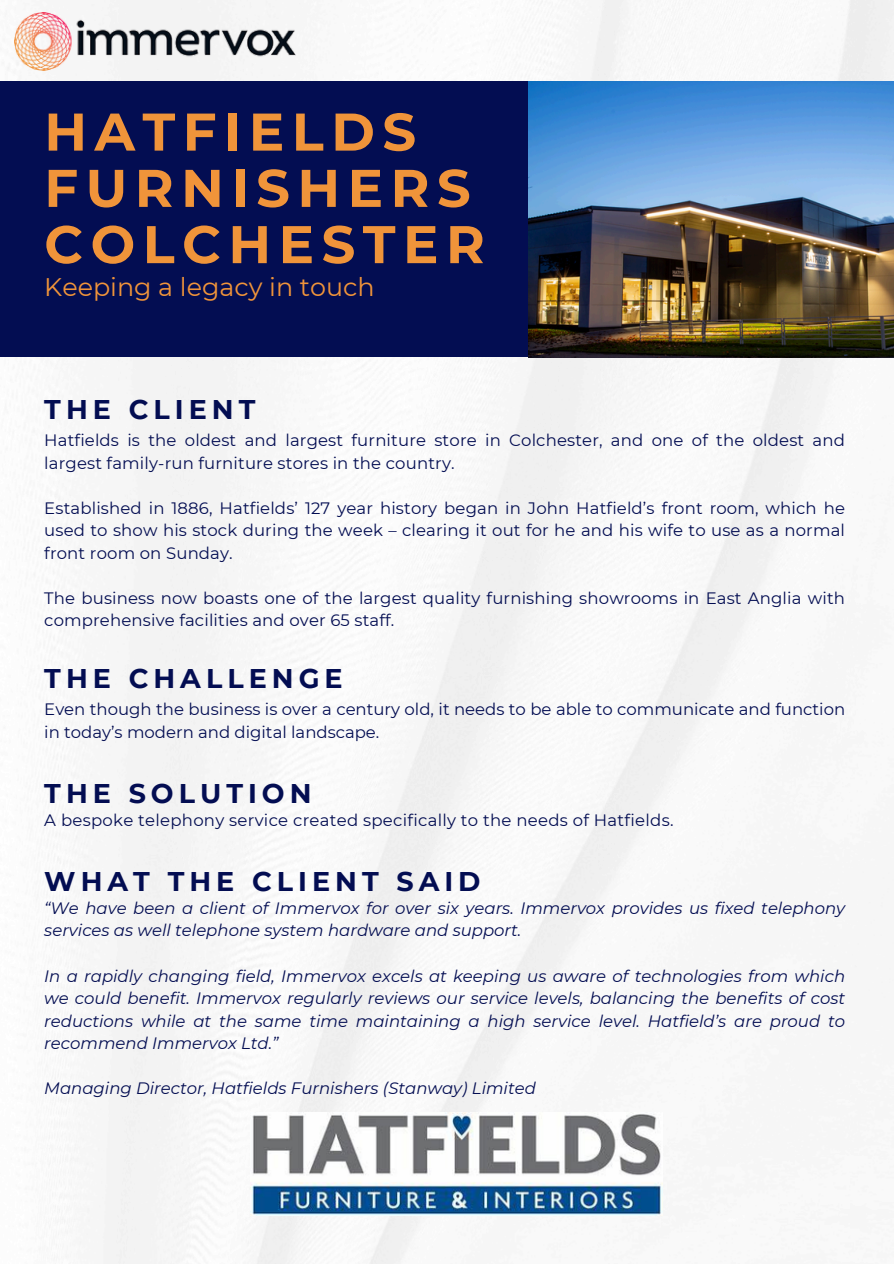
<style>
.page{position:relative;width:894px;height:1264px;background:#fff}
.page>*{position:absolute;margin:0;border:0;box-sizing:border-box;transform-origin:0 0}
.t1{font:700 52.95px/56.2px "Montserrat";letter-spacing:.14em;color:#f0943a}
.t2{font:700 27px "Montserrat";letter-spacing:.185em;color:#030d52}
.t3{font:25.35px "Montserrat";color:#f0943a}
.t4{font:16.5px/22.5px "Montserrat";letter-spacing:.01em;color:#030d52}
.t5{font:italic 16.5px/22.5px "Montserrat";color:#030d52}
</style>
<div class="page">
<img style="left:0;top:0;width:893px;height:1263px">
<div style="left:0;top:82px;width:893px;height:275px;background:#030d52"></div>
<img style="left:14px;top:13px;width:282px;height:57px">
<img style="left:528px;top:82px;width:365px;height:275px">
<img style="left:250px;top:1112px;width:412px;height:103px">
<p class="t1" style="left:44px;top:103px;width:442px">HATFIELDS<br>FURNISHERS<br>COLCHESTER</p>
<p class="t3" style="left:44px;top:271px;width:332px">Keeping a legacy in touch</p>
<p class="t2" style="left:44px;top:393px;width:212px">THE CLIENT</p>
<p class="t4" style="left:44px;top:429px;width:802px">Hatfields is the oldest and largest furniture store in Colchester, and one of the oldest and largest family-run furniture stores in the country.</p>
<h2 class="t4" style="left:44px;top:496px;width:802px;text-align:justify">Established in 1886, Hatfields’ 127 year history began in John Hatfield’s front room, which he used to show his stock during the week – clearing it out for he and his wife to use as a normal front room on Sunday.</h2>
<p class="t4" style="left:44px;top:586px;width:802px">The business now boasts one of the largest quality furnishing showrooms in East Anglia with comprehensive facilities and over 65 staff.</p>
<p class="t2" style="left:44px;top:662px;width:300px">THE CHALLENGE</p>
<p class="t4" style="left:44px;top:697px;width:802px">Even though the business is over a century old, it needs to be able to communicate and function in today’s modern and digital landscape.</p>
<p class="t2" style="left:44px;top:776px;width:269px">THE SOLUTION</p>
<p class="t4" style="left:44px;top:808px;width:630px">A bespoke telephony service created specifically to the needs of Hatfields.</p>
<h1 class="t2" style="left:44px;top:864px;width:437px">WHAT THE CLIENT SAID</h1>
<p class="t5" style="left:44px;top:896px;width:802px">“We have been a client of Immervox for over six years. Immervox provides us fixed telephony services as well telephone system hardware and support.</p>
<h1 class="t5" style="left:44px;top:964px;width:802px;text-align:justify">In a rapidly changing field, Immervox excels at keeping us aware of technologies from which we could benefit. Immervox regularly reviews our service levels, balancing the benefits of cost reductions while at the same time maintaining a high service level. Hatfield’s are proud to recommend Immervox Ltd.”</h1>
<p class="t5" style="left:44px;top:1076px;width:493px">Managing Director, Hatfields Furnishers (Stanway) Limited</p>
</div>
